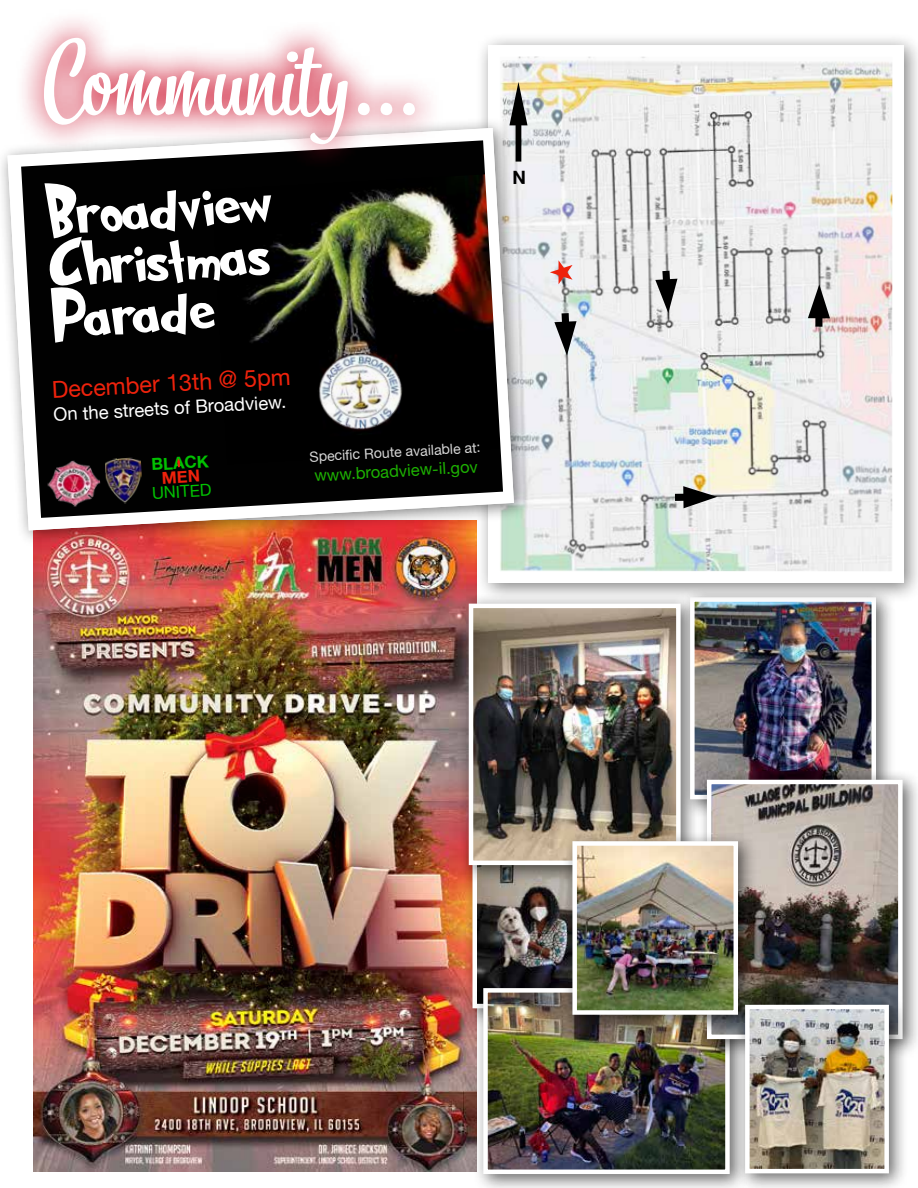
<style>
.page{position:relative;width:918px;height:1188px;background:#fff}
.page>*{position:absolute;margin:0;border:0;box-sizing:border-box;transform-origin:0 0}
.t1{font:100.2px "Bistro Script";color:#fff;scale:.96 1}
.t2{font:66.3px/51.9px "Grinched 2.0";color:#fff;text-align:justify}
.t3{font:23.25px "Helvetica Neue";color:#ee220c}
.t4{font:18.45px "Helvetica Neue";color:#fff}
.t5{font:700 18.3px "Helvetica Neue";color:#000}
.t6{font:16.5px "Helvetica Neue";color:#1db101}
.t7{font:16.5px "Helvetica Neue";color:#01c101}
.t8{font:700 16.5px "Helvetica Neue";color:#02c101}
.t9{font:14.1px "Helvetica Neue";color:#d5d5d5}
</style>
<div class="page">
<img style="left:34px;top:549px;width:441px;height:622px">
<div style="left:462px;top:832px;width:155px;height:196px;background:#000;opacity:.6"></div>
<img style="left:477px;top:885px;width:85px;height:93px">
<div style="left:472px;top:843px;width:125px;height:165px;border:4px solid #fff"></div>
<div style="left:473px;top:978px;width:277px;height:210px;background:#000;opacity:.6"></div>
<img style="left:488px;top:993px;width:237px;height:176px">
<div style="left:483px;top:988px;width:247px;height:186px;border:4px solid #fff"></div>
<div style="left:458px;top:593px;width:243px;height:292px;background:#000;opacity:.6"></div>
<img style="left:474px;top:609px;width:202px;height:251px">
<div style="left:469px;top:604px;width:212px;height:261px;border:4px solid #fff"></div>
<div style="left:680px;top:587px;width:216px;height:233px;background:#000;opacity:.6"></div>
<img style="left:695px;top:603px;width:176px;height:191px">
<div style="left:690px;top:597px;width:186px;height:202px;border:4px solid #fff"></div>
<div style="left:696px;top:769px;width:222px;height:290px;background:#000;opacity:.6"></div>
<img style="left:712px;top:785px;width:186px;height:209px">
<div style="left:707px;top:780px;width:196px;height:259px;border:4px solid #fff"></div>
<div style="left:562px;top:831px;width:196px;height:204px;background:#000;opacity:.6"></div>
<img style="left:577px;top:846px;width:156px;height:164px">
<div style="left:572px;top:841px;width:166px;height:174px;border:4px solid #fff"></div>
<div style="left:475px;top:32px;width:443px;height:571px;background:#000;opacity:.5"></div>
<img style="left:501px;top:57px;width:391px;height:514px">
<svg style="left:509px;top:82px;width:19px;height:35px"></svg>
<svg style="left:554px;top:313px;width:23px;height:43px"></svg>
<svg style="left:675px;top:486px;width:42px;height:22px"></svg>
<svg style="left:808px;top:284px;width:22px;height:43px"></svg>
<svg style="left:550px;top:260px;width:23px;height:24px"></svg>
<svg style="left:655px;top:271px;width:22px;height:42px"></svg>
<div style="left:0;top:117px;width:532px;height:432px;background:#000;opacity:.5"></div>
<svg style="left:2px;top:123px;width:517px;height:413px;background:#443e3a"></svg>
<div style="left:15px;top:9px;width:428px;height:164px;background:#cd122d;opacity:.75"></div>
<div style="left:735px;top:994px;width:174px;height:194px;background:#000;opacity:.6"></div>
<img style="left:750px;top:1010px;width:134px;height:158px">
<div style="left:745px;top:1005px;width:144px;height:168px;border:4px solid #fff"></div>
<svg style="left:163px;top:458px;width:36px;height:26px"></svg>
<h1 class="t1" style="left:40px;top:18px;width:394px">Community...</h1>
<h2 class="t2" style="left:46px;top:186px;width:225px;rotate:-3deg">Broadview Christmas Parade</h2>
<h3 class="t3" style="left:51px;top:372px;width:240px;rotate:-3deg">December 13th @ 5pm</h3>
<h3 class="t4" style="left:53px;top:401px;width:235px;rotate:-3deg">On the streets of Broadview.</h3>
<p class="t8" style="left:151px;top:451px;width:59px;rotate:-3deg">BLACK</p>
<p class="t7" style="left:151px;top:481px;width:61px;rotate:-3deg">UNITED</p>
<p class="t9" style="left:309px;top:446px;width:173px;rotate:-3deg">Specifi c Route available at:</p>
<p class="t6" style="left:314px;top:463px;width:165px;rotate:-3deg">www.broadview-il.gov</p>
<p class="t5" style="left:513px;top:163px;width:15px">N</p>
</div>
